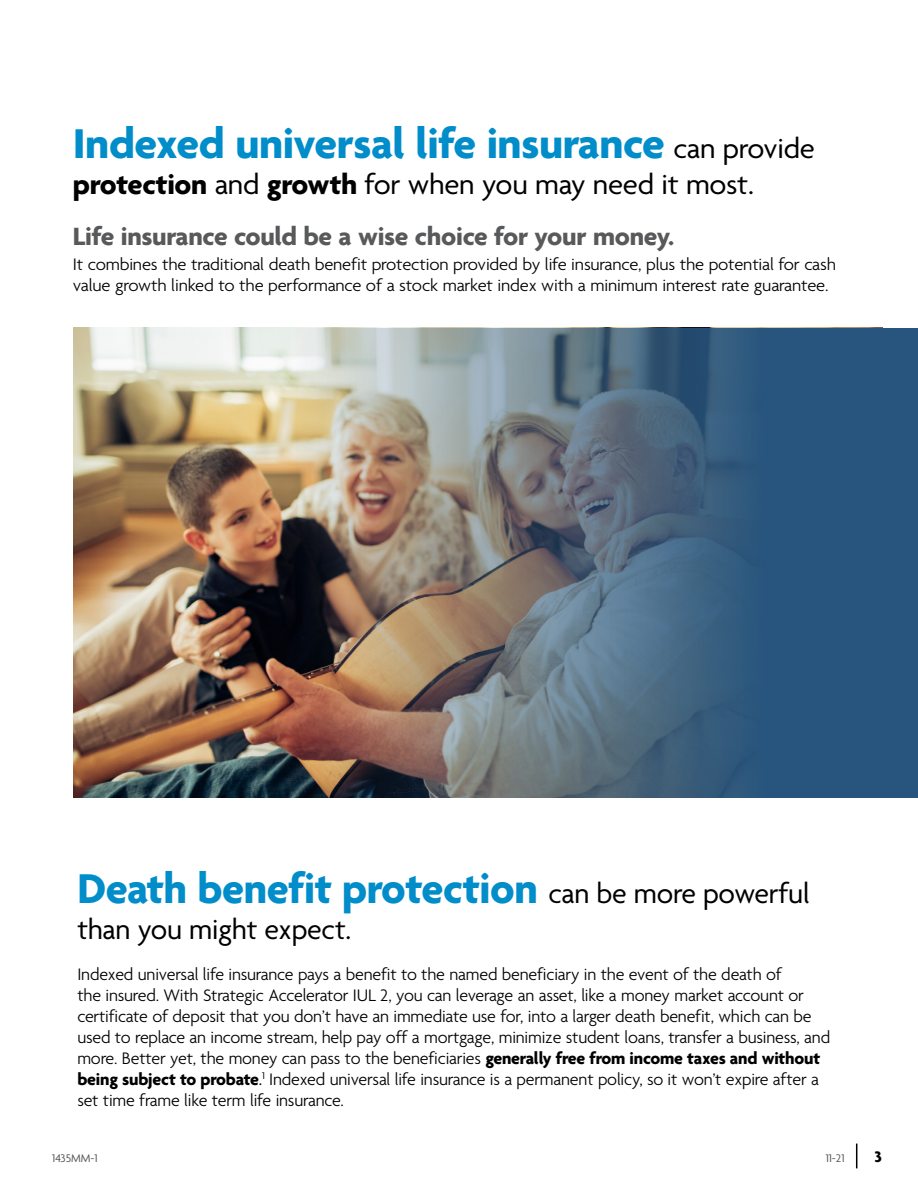
<style>
.page{position:relative;width:918px;height:1188px;background:#fff}
.page>*{position:absolute;margin:0;border:0;box-sizing:border-box;transform-origin:0 0}
.t1{font:700 45px "Agenda";letter-spacing:-.01em;color:#008dca}
.t2{font:30px "Agenda";letter-spacing:-.01em;color:#000}
.t3{font:700 27px "Agenda";letter-spacing:-.01em;color:#58595b}
.t4{font:300 18px/21px "Agenda";letter-spacing:-.01em;color:#000}
.t5{font:700 16.5px "Agenda";color:#000}
.t6{font:12px "Agenda";color:#58595b}
.s1{font-weight:400;font-size:30px;color:#000}
.s2{font-weight:700}
.s3{font-weight:400}
</style>
<div class="page">
<svg style="left:856px;top:1144px;width:1px;height:24px"></svg>
<img style="left:74px;top:328px;width:221px;height:469px">
<img style="left:295px;top:328px;width:623px;height:469px">
<h1 class="t1" style="left:73px;top:120px;width:744px">Indexed universal life insurance <span class="s1">can provide</span></h1>
<h2 class="t2" style="left:73px;top:168px;width:683px"><span class="s2">protection</span> and <span class="s2">growth</span> for when you may need it most.</h2>
<h3 class="t3" style="left:73px;top:222px;width:603px">Life insurance could be a wise choice for your money.</h3>
<p class="t4" style="left:73px;top:255px;width:765px">It combines the traditional death benefit protection provided by life insurance, plus the potential for cash value growth linked to the performance of a stock market index with a minimum interest rate guarantee.</p>
<h1 class="t1" style="left:77px;top:864px;width:734px">Death benefit protection <span class="s1">can be more powerful</span></h1>
<h2 class="t2" style="left:77px;top:913px;width:275px">than you might expect.</h2>
<p class="t4" style="left:77px;top:965px;width:754px">Indexed universal life insurance pays a benefit to the named beneficiary in the event of the death of<br>the insured. With Strategic Accelerator IUL 2, you can leverage an asset, like a money market account or certificate of deposit that you don’t have an immediate use for, into a larger death benefit, which can be used to replace an income stream, help pay off a mortgage, minimize student loans, transfer a business, and more. Better yet, the money can pass to the beneficiaries <span class="s2">generally free from income taxes and without being subject to probate</span><span class="s3">.</span><sup>1</sup> Indexed universal life insurance is a permanent policy, so it won’t expire after a set time frame like term life insurance.</p>
<p class="t6" style="left:52px;top:1152px;width:47px">1435MM-1</p>
<p class="t6" style="left:826px;top:1152px;width:20px">11-21</p>
<p class="t5" style="left:875px;top:1147px;width:9px">3</p>
</div>
